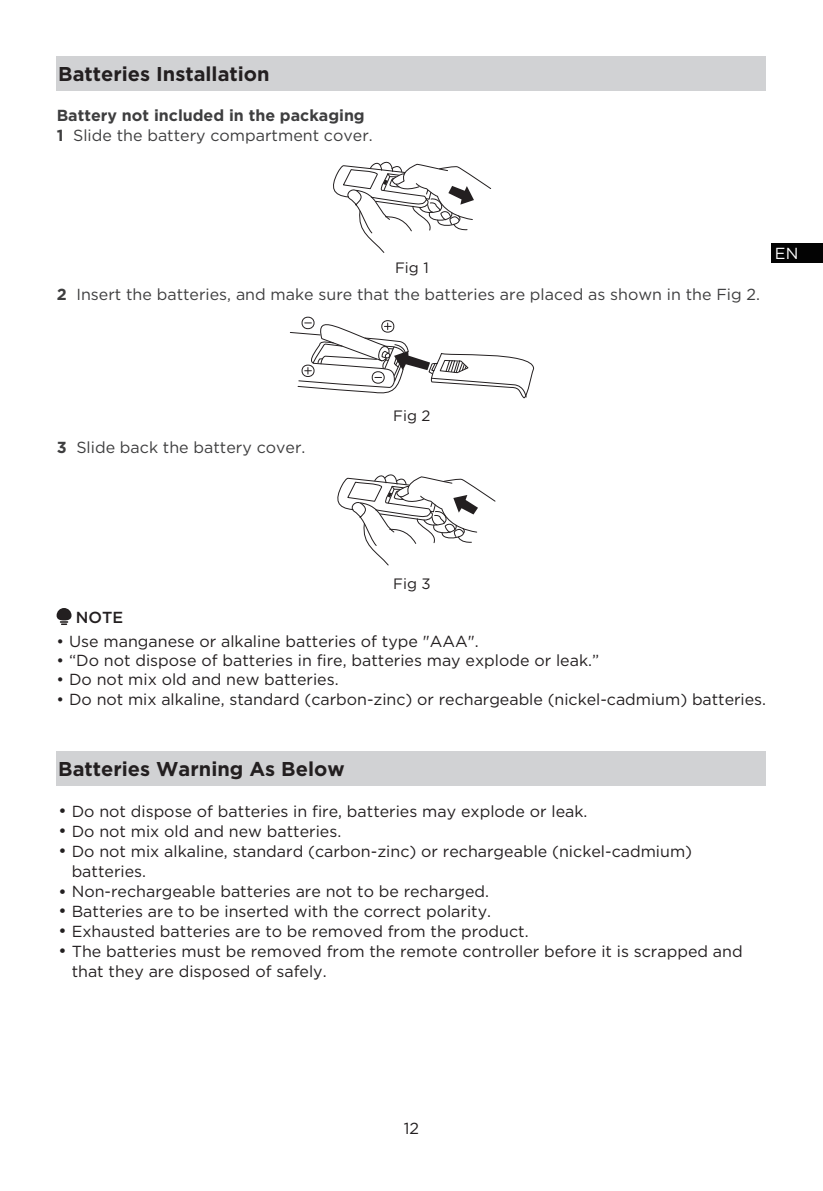
<style>
.page{position:relative;width:823px;height:1191px;background:#fff}
.page>*{position:absolute;margin:0;border:0;box-sizing:border-box;transform-origin:0 0}
.t1{font:700 20px "Gotham HTF";color:#231f20}
.t2{font:16px/20px "Gotham HTF";color:#231f20}
.t3{font:16px "Gotham HTF";color:#3e3e3f}
.t4{font:700 16px/20px "Gotham HTF";color:#3e3e3f}
.t5{font:500 16px "Gotham HTF";color:#231f20}
.t6{font:16px "Gotham";color:#fff}
.t7{font:15px "Gotham HTF";color:#231f20}
.t8{font:300 6.2px "Adobe Song Std";color:#231f20}
.s1{font-weight:400}
.s2{font-weight:700}
</style>
<div class="page">
<svg style="left:57px;top:608px;width:14px;height:17px"></svg>
<div style="left:57px;top:57px;width:708px;height:34px;background:#d1d2d4"></div>
<div style="left:57px;top:751px;width:708px;height:34px;background:#d1d2d4"></div>
<svg style="left:333px;top:161px;width:158px;height:92px"></svg>
<svg style="left:290px;top:316px;width:243px;height:82px"></svg>
<svg style="left:337px;top:474px;width:158px;height:92px"></svg>
<div style="left:770px;top:243px;width:52px;height:20px;background:#030303"></div>
<p class="t1" style="left:58px;top:62px;width:213px">Batteries Installation</p>
<p class="t4" style="left:57px;top:105px;width:317px">Battery not included in the packaging<br>1 <span class="s1">Slide the battery compartment cover.</span></p>
<p class="t7" style="left:395px;top:259px;width:35px">Fig 1</p>
<p class="t3" style="left:57px;top:285px;width:704px"><span class="s2">2</span> Insert the batteries, and make sure that the batteries are placed as shown in the Fig 2.</p>
<p class="t6" style="left:774px;top:244px;width:25px">EN</p>
<p class="t3" style="left:57px;top:439px;width:250px"><span class="s2">3</span> Slide back the battery cover.</p>
<p class="t7" style="left:393px;top:408px;width:39px">Fig 2</p>
<p class="t7" style="left:393px;top:576px;width:39px">Fig 3</p>
<p class="t5" style="left:76px;top:608px;width:49px">NOTE</p>
<p class="t2" style="left:57px;top:631px;width:423px">• Use manganese or alkaline batteries of type "AAA".</p>
<p class="t2" style="left:57px;top:650px;width:543px">• “Do not dispose of batteries in fire, batteries may explode or leak.”</p>
<p class="t2" style="left:57px;top:669px;width:283px">• Do not mix old and new batteries.</p>
<p class="t2" style="left:57px;top:688px;width:710px">• Do not mix alkaline, standard (carbon-zinc) or rechargeable (nickel-cadmium) batteries.</p>
<p class="t1" style="left:58px;top:757px;width:288px">Batteries Warning As Below</p>
<p class="t2" style="left:72px;top:801px;width:672px">Do not dispose of batteries in fire, batteries may explode or leak.<br>Do not mix old and new batteries.<br>Do not mix alkaline, standard (carbon-zinc) or rechargeable (nickel-cadmium) batteries.<br>Non-rechargeable batteries are not to be recharged.<br>Batteries are to be inserted with the correct polarity.<br>Exhausted batteries are to be removed from the product.<br>The batteries must be removed from the remote controller before it is scrapped and that they are disposed of safely.</p>
<p class="t8" style="left:59px;top:808px;width:8px">●</p>
<p class="t8" style="left:59px;top:827px;width:8px">●</p>
<p class="t8" style="left:59px;top:847px;width:8px">●</p>
<p class="t8" style="left:59px;top:888px;width:8px">●</p>
<p class="t8" style="left:59px;top:907px;width:8px">●</p>
<p class="t8" style="left:59px;top:927px;width:8px">●</p>
<p class="t8" style="left:59px;top:947px;width:8px">●</p>
<p class="t2" style="left:403px;top:1118px;width:17px">12</p>
</div>
